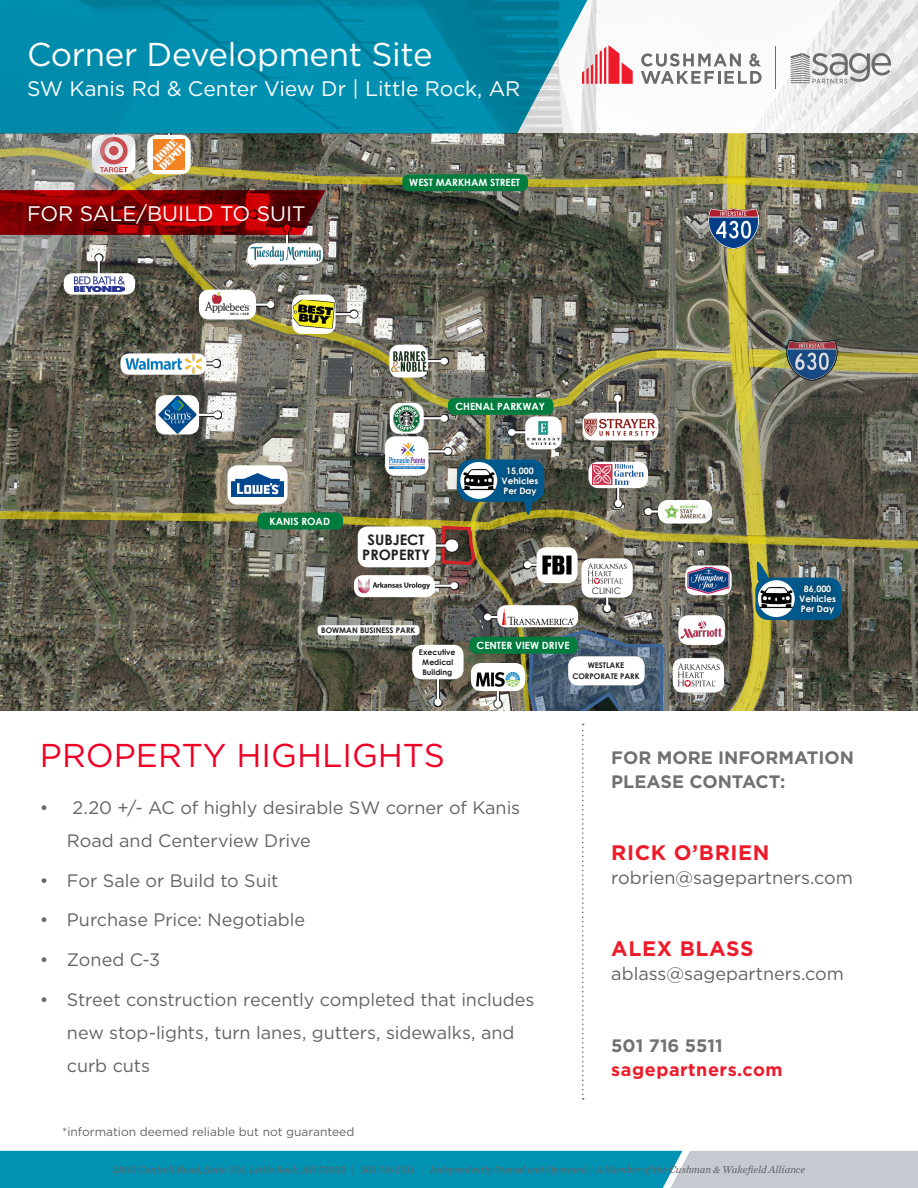
<style>
.page{position:relative;width:918px;height:1188px;background:#fff}
.page>*{position:absolute;margin:0;border:0;box-sizing:border-box;transform-origin:0 0}
.t1{font:33px "Gotham";letter-spacing:-.01em;color:#fff}
.Section_Head_-_red{font:33px "Gotham";color:#ef0027}
.t2{font:21px "Gotham";color:#fff}
.t3{font:700 21px "Gotham";letter-spacing:.03em;color:#ee1b2a}
.t4{font:18px/33px "Gotham";letter-spacing:-.005em;color:#626467}
.t5{font:18px "Gotham";color:#636366}
.t6{font:700 18px "Gotham";color:#707271}
.t7{font:700 18px "Gotham";letter-spacing:.03em;color:#ee1b2a}
.t8{font:700 14.4px/14.4px "Century Gothic";color:#231f20;text-align:center}
.t9{font:12px "Gotham";color:#636366}
.t10{font:italic 10.5px "Chronicle Text G2";color:#636366}
.t11{font:700 10.05px "Century Gothic";color:#fff}
.t12{font:700 8.85px/10.1px "Century Gothic";color:#fff;text-align:center}
.t13{font:8.85px "Century Gothic";color:#231f20}
.t14{font:700 7.8px/10.1px "Century Gothic";color:#231f20;text-align:center}
</style>
<div class="page">
<img style="left:588px;top:0;width:330px;height:133px">
<hr style="left:776px;top:47px;width:1px;height:42px;background:#6a6c6c">
<svg style="left:588px;top:45px;width:45px;height:39px"></svg>
<svg style="left:641px;top:53px;width:121px;height:31px"></svg>
<svg style="left:791px;top:53px;width:100px;height:30px"></svg>
<svg style="left:0;top:0;width:588px;height:133px;background:#0e90ae"></svg>
<svg style="left:0;top:1151px;width:918px;height:37px;background:#35a1bb"></svg>
<img style="left:0;top:133px;width:918px;height:578px">
<svg style="left:582px;top:724px;width:2px;height:376px"></svg>
<p class="t1" style="left:27px;top:34px;width:407px">Corner Development Site</p>
<p class="t2" style="left:27px;top:75px;width:495px">SW Kanis Rd &amp; Center View Dr | Little Rock, AR</p>
<p class="t2" style="left:27px;top:200px;width:280px">FOR SALE/BUILD TO SUIT</p>
<p class="t11" style="left:409px;top:175px;width:112px">WEST MARKHAM STREET</p>
<p class="t11" style="left:270px;top:514px;width:62px">KANIS ROAD</p>
<p class="t8" style="left:362px;top:532px;width:69px">SUBJECT<br>PROPERTY</p>
<p class="t11" style="left:455px;top:399px;width:91px">CHENAL PARKWAY</p>
<p class="t12" style="left:502px;top:465px;width:38px">15,000<br>Vehicles<br>Per Day</p>
<p class="t14" style="left:321px;top:625px;width:96px">BOWMAN BUSINESS PARK</p>
<p class="t13" style="left:592px;top:585px;width:31px">CLINIC</p>
<p class="t14" style="left:419px;top:647px;width:38px">Executive<br>Medical<br>Building</p>
<p class="t11" style="left:477px;top:638px;width:95px">CENTER VIEW DRIVE</p>
<p class="t14" style="left:572px;top:659px;width:69px;line-height:11.1px">WESTLAKE<br>CORPORATE PARK</p>
<p class="t12" style="left:799px;top:583px;width:38px">86,000<br>Vehicles<br>Per Day</p>
<p class="Section_Head_-_red" style="left:40px;top:735px;width:406px">PROPERTY HIGHLIGHTS</p>
<p class="t4" style="left:67px;top:791px;width:455px;text-indent:-27px">• 2.20 +/- AC of highly desirable SW corner of Kanis<br>Road and Centerview Drive</p>
<p class="t4" style="left:40px;top:863px;width:240px">• For Sale or Build to Suit</p>
<p class="t4" style="left:40px;top:903px;width:267px">• Purchase Price: Negotiable</p>
<p class="t4" style="left:40px;top:943px;width:122px">• Zoned C-3</p>
<p class="t4" style="left:67px;top:983px;width:469px;text-indent:-27px">• Street construction recently completed that includes new stop-lights, turn lanes, gutters, sidewalks, and curb cuts</p>
<p class="t9" style="left:62px;top:1124px;width:294px">*information deemed reliable but not guaranteed</p>
<p class="t6" style="left:611px;top:746px;width:244px">FOR MORE INFORMATION</p>
<p class="t6" style="left:611px;top:770px;width:176px">PLEASE CONTACT:</p>
<p class="t3" style="left:611px;top:839px;width:160px">RICK O’BRIEN</p>
<p class="t5" style="left:611px;top:866px;width:243px">robrien@sagepartners.com</p>
<p class="t3" style="left:611px;top:935px;width:144px">ALEX BLASS</p>
<p class="t5" style="left:611px;top:962px;width:234px">ablass@sagepartners.com</p>
<p class="t6" style="left:611px;top:1034px;width:113px">501 716 5511</p>
<p class="t7" style="left:611px;top:1058px;width:173px">sagepartners.com</p>
<p class="t10" style="left:113px;top:1161px;width:694px">2800 Cantrell Road, Suite 201, Little Rock, AR 72202 | 501 716 5511 | Independently Owned and Operated / A Member of the Cushman &amp; Wakefield Alliance</p>
</div>
